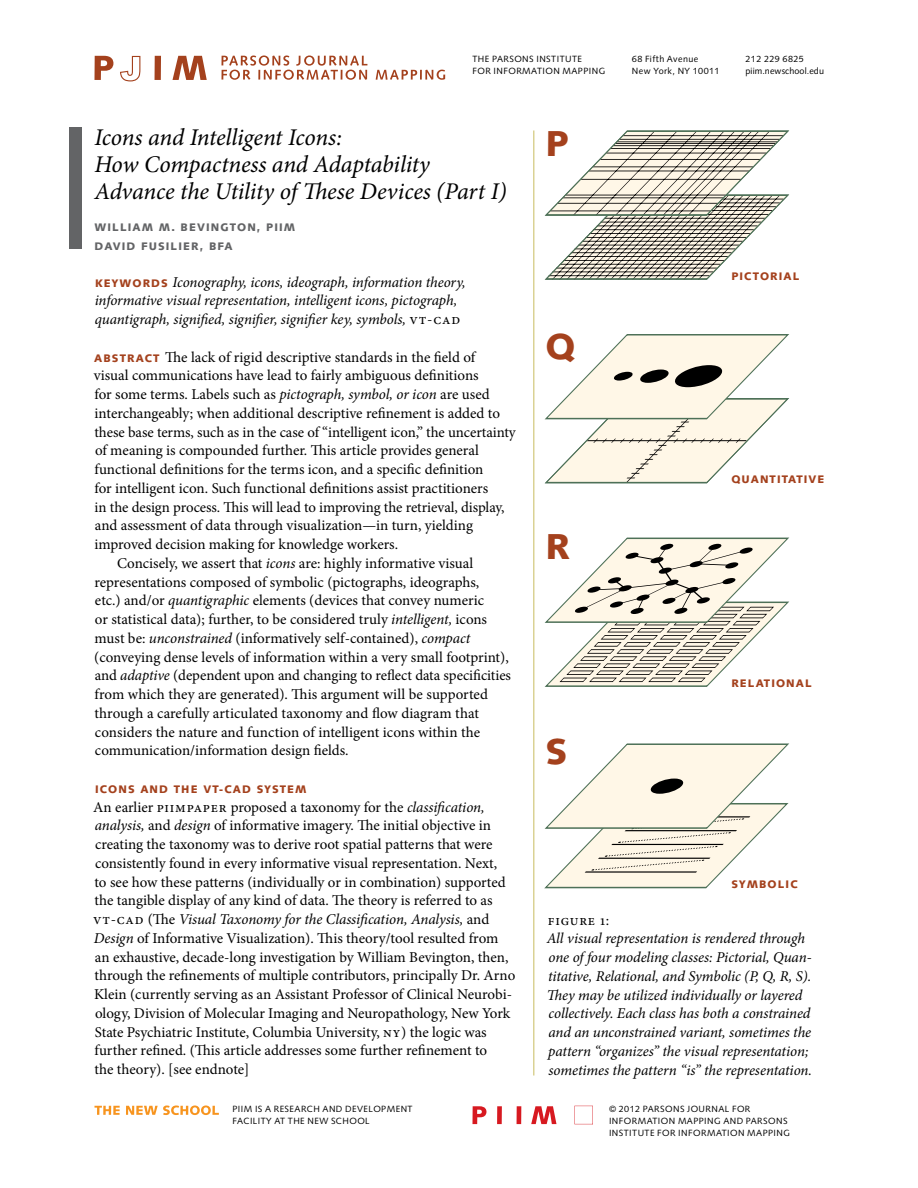
<style>
.page{position:relative;width:918px;height:1188px;background:#fff}
.page>*{position:absolute;margin:0;border:0;box-sizing:border-box;transform-origin:0 0}
.t1{font:900 36px "Syntax LT Std";color:#a4411d}
.t2{font:italic 24px/27px "Minion Pro";letter-spacing:-.01em;color:#000}
.t3{font:15px/18.8px "Minion Pro";letter-spacing:-.005em;color:#000}
.t4{font:italic 15px/18.8px "Minion Pro";letter-spacing:-.01em;color:#000}
.t5{font:900 10.95px "Syntax LT Std";letter-spacing:.1em;color:#a4411d}
.t6{font:900 10.95px/18.8px "Syntax LT Std";letter-spacing:.1em;color:#636466}
.t7{font:9px/12px "Syntax LT Std";letter-spacing:.05em;color:#000}
.t8{font:9px/12px "Syntax LT Std";letter-spacing:.01em;color:#000}
.s1{font-family:"Syntax LT Std";font-weight:900;font-style:normal;font-size:10.95px;color:#a4411d}
.s2{font-style:normal}
.s3{font-family:"Syntax LT Std";font-weight:900;font-size:10.95px;color:#a4411d}
.s4{font-style:italic}
</style>
<div class="page">
<svg style="left:94px;top:1106px;width:125px;height:9px"></svg>
<svg style="left:472px;top:1106px;width:14px;height:18px"></svg>
<div style="left:497px;top:1106px;width:5px;height:18px;background:#d71920"></div>
<hr style="left:517px;top:1106px;width:4px;height:18px;background:#d71920">
<svg style="left:531px;top:1106px;width:25px;height:18px"></svg>
<svg style="left:574px;top:1106px;width:19px;height:18px"></svg>
<svg style="left:221px;top:55px;width:146px;height:25px"></svg>
<svg style="left:376px;top:70px;width:69px;height:10px"></svg>
<svg style="left:120px;top:56px;width:20px;height:25px"></svg>
<svg style="left:94px;top:56px;width:19px;height:24px"></svg>
<div style="left:155px;top:56px;width:6px;height:24px;background:#a4411d"></div>
<svg style="left:173px;top:56px;width:34px;height:24px"></svg>
<div style="left:69px;top:128px;width:13px;height:121px;background:#636466"></div>
<svg style="left:544px;top:130px;width:245px;height:150px"></svg>
<svg style="left:544px;top:334px;width:245px;height:150px"></svg>
<svg style="left:544px;top:537px;width:245px;height:150px"></svg>
<svg style="left:544px;top:743px;width:245px;height:146px"></svg>
<hr style="left:533px;top:130px;width:1px;height:946px;background:#dad294">
<p class="t7" style="left:632px;top:53px;width:89px">68 Fifth Avenue<br>New York, NY 10011</p>
<p class="t7" style="left:472px;top:53px;width:134px">THE PARSONS INSTITUTE<br>FOR INFORMATION MAPPING</p>
<p class="t8" style="left:745px;top:53px;width:80px">212 229 6825 piim.newschool.edu</p>
<h2 class="t2" style="left:94px;top:124px;width:414px">Icons and Intelligent Icons:<br>How Compactness and Adaptability<br>Advance the Utility of These Devices (Part I)</h2>
<p class="t6" style="left:94px;top:218px;width:202px">WILLIAM M. BEVINGTON, PIIM<br>DAVID FUSILIER, BFA</p>
<p class="t4" style="left:95px;top:273px;width:372px"><span class="s1">KEYWORDS</span> Iconography, icons, ideograph, information theory, informative visual representation, intelligent icons, pictograph, quantigraph, signified, signifier, signifier key, symbols, <span class="s2">vt-cad</span></p>
<p class="t3" style="left:94px;top:348px;width:383px"><span class="s3">ABSTRACT</span> The lack of rigid descriptive standards in the field of</p>
<p class="t3" style="left:94px;top:366px;width:386px">visual communications have lead to fairly ambiguous definitions</p>
<p class="t3" style="left:94px;top:385px;width:397px">for some terms. Labels such as <span class="s4">pictograph, symbol, or icon</span> are used</p>
<p class="t3" style="left:95px;top:404px;width:407px">interchangeably; when additional descriptive refinement is added to</p>
<p class="t3" style="left:94px;top:423px;width:423px">these base terms, such as in the case of “intelligent icon,” the uncertainty</p>
<p class="t3" style="left:95px;top:441px;width:385px">of meaning is compounded further. This article provides general</p>
<p class="t3" style="left:94px;top:460px;width:390px">functional definitions for the terms icon, and a specific definition</p>
<p class="t3" style="left:94px;top:479px;width:395px">for intelligent icon. Such functional definitions assist practitioners</p>
<p class="t3" style="left:95px;top:498px;width:412px">in the design process. This will lead to improving the retrieval, display,</p>
<p class="t3" style="left:95px;top:516px;width:380px">and assessment of data through visualization—in turn, yielding</p>
<p class="t3" style="left:95px;top:535px;width:305px">improved decision making for knowledge workers.</p>
<p class="t3" style="left:117px;top:554px;width:358px">Concisely, we assert that <span class="s4">icons</span> are: highly informative visual</p>
<p class="t3" style="left:95px;top:573px;width:386px">representations composed of symbolic (pictographs, ideographs,</p>
<p class="t3" style="left:95px;top:591px;width:391px">etc.) and/or <span class="s4">quantigraphic</span> elements (devices that convey numeric</p>
<p class="t3" style="left:95px;top:610px;width:394px">or statistical data); further, to be considered truly <span class="s4">intelligent,</span> icons</p>
<p class="t3" style="left:95px;top:629px;width:377px">must be: <span class="s4">unconstrained</span> (informatively self-contained), <span class="s4">compact</span></p>
<p class="t3" style="left:94px;top:648px;width:416px">(conveying dense levels of information within a very small footprint),</p>
<p class="t3" style="left:95px;top:666px;width:418px">and <span class="s4">adaptive</span> (dependent upon and changing to reflect data specificities</p>
<p class="t3" style="left:94px;top:685px;width:395px">from which they are generated). This argument will be supported</p>
<p class="t3" style="left:94px;top:704px;width:386px">through a carefully articulated taxonomy and flow diagram that</p>
<p class="t3" style="left:95px;top:723px;width:387px">considers the nature and function of intelligent icons within the</p>
<p class="t3" style="left:95px;top:741px;width:255px">communication/information design fields.</p>
<p class="t5" style="left:95px;top:783px;width:139px">ICONS AND THE VT-CAD</p>
<p class="t5" style="left:257px;top:783px;width:9px">SYSTE</p>
<p class="t5" style="left:295px;top:783px;width:13px">M</p>
<p class="t3" style="left:93px;top:798px;width:424px">An earlier PIIMPAPER proposed a taxonomy for the <span class="s4">classification, analysis,</span> and <span class="s4">design</span> of informative imagery. The initial objective in creating the taxonomy was to derive root spatial patterns that were consistently found in every informative visual representation. Next,<br>to see how these patterns (individually or in combination) supported the tangible display of any kind of data. The theory is referred to as VT-CAD (The <span class="s4">Visual Taxonomy for the Classification, Analysis,</span> and <span class="s4">Design</span> of Informative Visualization). This theory/tool resulted from an exhaustive, decade-long investigation by William Bevington, then, through the refinements of multiple contributors, principally Dr. Arno Klein (currently serving as an Assistant Professor of Clinical Neurobi&shy;ology, Division of Molecular Imaging and Neuropathology, New York State Psychiatric Institute, Columbia University, NY) the logic was further refined. (This article addresses some further refinement to<br>the theory). [see endnote]</p>
<h1 class="t1" style="left:545px;top:122px;width:21px">P</h1>
<h1 class="t1" style="left:545px;top:325px;width:31px">Q</h1>
<h1 class="t1" style="left:545px;top:525px;width:26px">R</h1>
<h1 class="t1" style="left:545px;top:730px;width:23px">S</h1>
<p class="t5" style="left:731px;top:269px;width:68px">PI CTORIAL</p>
<p class="t5" style="left:731px;top:473px;width:95px">QUANTITATIVE</p>
<p class="t5" style="left:731px;top:677px;width:81px">RELATIONAL</p>
<p class="t5" style="left:731px;top:878px;width:67px">SYMBOLIC</p>
<p class="t3" style="left:548px;top:911px;width:63px">Figure 1:</p>
<p class="t4" style="left:547px;top:929px;width:267px">All visual representation is rendered through one of four modeling classes: Pictorial, Quan&shy;titative, Relational, and Symbolic (P, Q, R, S).<br>They may be utilized individually or layered collectively. Each class has both a constrained and an unconstrained variant, sometimes the pattern “organizes” the visual representation; sometimes the pattern “is” the representation.</p>
<p class="t7" style="left:232px;top:1103px;width:182px">PIIM IS A RESEARCH AND DEVELOPMENT<br>FACILITY AT THE NEW SCHOOL</p>
<p class="t7" style="left:609px;top:1103px;width:183px">© 2012 PARSONS JOURNAL FOR<br>INFORMATION MAPPING AND PARSONS<br>INSTITUTE FOR INFORMATION MAPPING</p>
</div>
